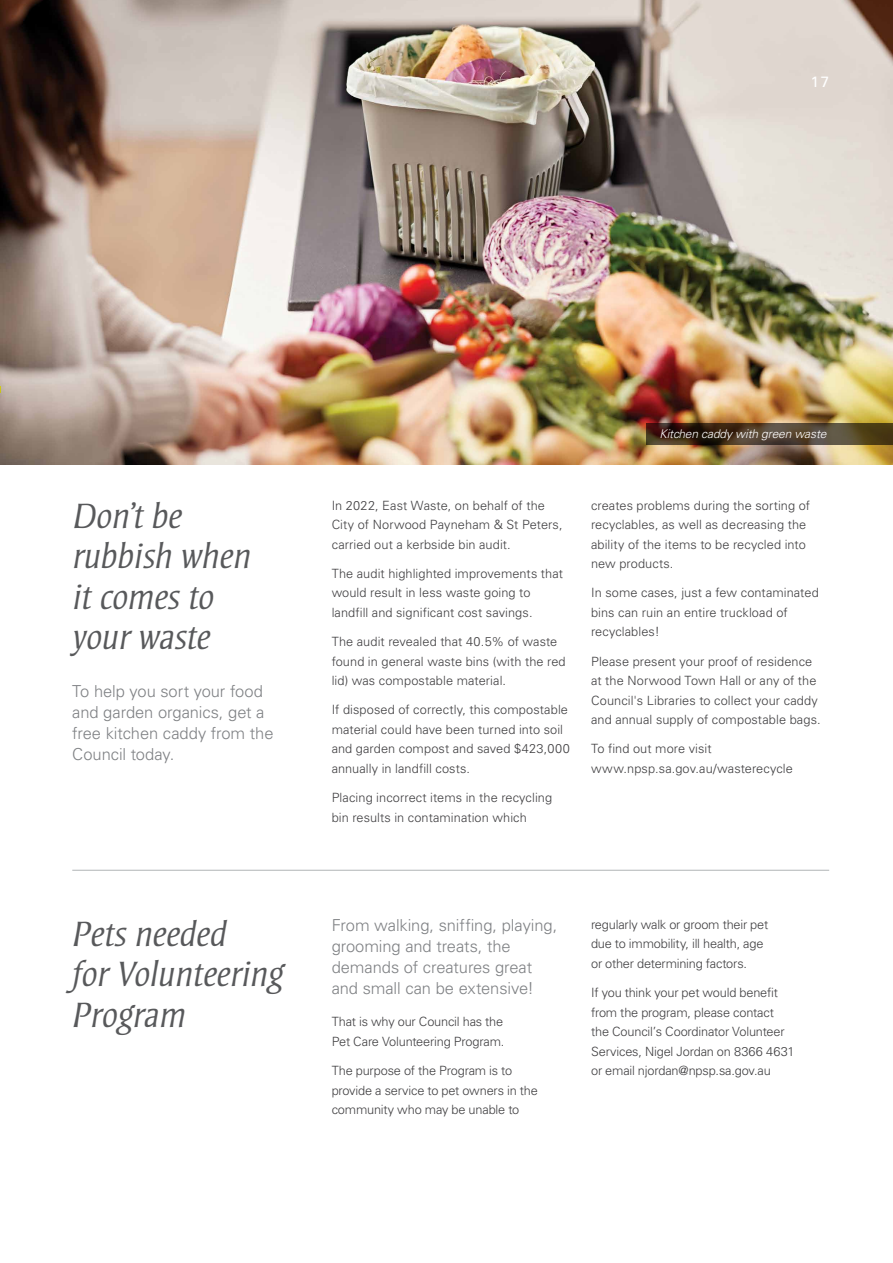
<style>
.page{position:relative;width:893px;height:1263px;background:#fff}
.page>*{position:absolute;margin:0;border:0;box-sizing:border-box;transform-origin:0 0}
.t1{font:italic 300 36px/40.5px "Strayhorn MT Pro";color:#58595b}
.t2{font:300 16.5px/21px "Univers LT Pro 45";letter-spacing:-.005em;color:#808285}
.t3{font:15px "Univers LT Pro 55 Roman";color:#fff}
.t4{font:300 12.75px/19.5px "Univers LT Pro 45";letter-spacing:.005em;color:#414042}
.t5{font:300 12.75px/19.5px "Univers LT Pro 45";letter-spacing:-.015em;color:#414042}
.t6{font:italic 300 12px "Univers LT Pro 45";letter-spacing:-.01em;color:#fff}
</style>
<div class="page">
<hr style="left:0;top:464px;width:1px;height:385px;background:#d1d3d4">
<img style="left:0;top:0;width:893px;height:464px">
<hr style="left:72px;top:870px;width:757px;height:1px;background:#b1b4b6">
<svg style="left:646px;top:423px;width:247px;height:21px;background:#493824"></svg>
<p class="t3" style="left:811px;top:71px;width:20px">17</p>
<h1 class="t1" style="left:73px;top:495px;width:180px">Don’t be rubbish when it comes to your waste</h1>
<p class="t2" style="left:72px;top:680px;width:203px">To help you sort your food and garden organics, get a free kitchen caddy from the<br>Council today.</p>
<h1 class="t1" style="left:72px;top:913px;width:213px">Pets needed<br>for Volunteering<br>Program</h1>
<p class="t6" style="left:659px;top:426px;width:169px">Kitchen caddy with green waste</p>
<p class="t4" style="left:332px;top:495px;width:232px">In 2022, East Waste, on behalf of the<br>City of Norwood Payneham &amp; St Peters, carried out a kerbside bin audit.</p>
<p class="t4" style="left:332px;top:563px;width:233px">The audit highlighted improvements that would result in less waste going to landfill and significant cost savings.</p>
<p class="t4" style="left:332px;top:631px;width:235px">The audit revealed that 40.5% of waste found in general waste bins (with the red lid) was compostable material.</p>
<p class="t4" style="left:332px;top:700px;width:240px">If disposed of correctly, this compostable material could have been turned into soil and garden compost and saved $423,000 annually in landfill costs.</p>
<p class="t4" style="left:332px;top:787px;width:222px">Placing incorrect items in the recycling bin results in contamination which</p>
<p class="t4" style="left:591px;top:495px;width:220px">creates problems during the sorting of recyclables, as well as decreasing the ability of the items to be recycled into new products.</p>
<p class="t4" style="left:591px;top:583px;width:229px">In some cases, just a few contaminated bins can ruin an entire truckload of recyclables!</p>
<p class="t4" style="left:591px;top:651px;width:231px">Please present your proof of residence at the Norwood Town Hall or any of the Council's Libraries to collect your caddy and annual supply of compostable bags.</p>
<p class="t4" style="left:591px;top:739px;width:203px">To find out more visit www.npsp.sa.gov.au/wasterecycle</p>
<p class="t2" style="left:332px;top:914px;width:227px">From walking, sniffing, playing, grooming and treats, the demands of creatures great and small can be extensive!</p>
<p class="t5" style="left:332px;top:1012px;width:174px">That is why our Council has the<br>Pet Care Volunteering Program.</p>
<p class="t5" style="left:332px;top:1060px;width:208px">The purpose of the Program is to provide a service to pet owners in the community who may be unable to</p>
<p class="t5" style="left:591px;top:914px;width:179px">regularly walk or groom their pet due to immobility, ill health, age or other determining factors.</p>
<p class="t5" style="left:591px;top:982px;width:205px">If you think your pet would benefit from the program, please contact the Council’s Coordinator Volunteer Services, Nigel Jordan on 8366 4631 or email njordan@npsp.sa.gov.au</p>
</div>
